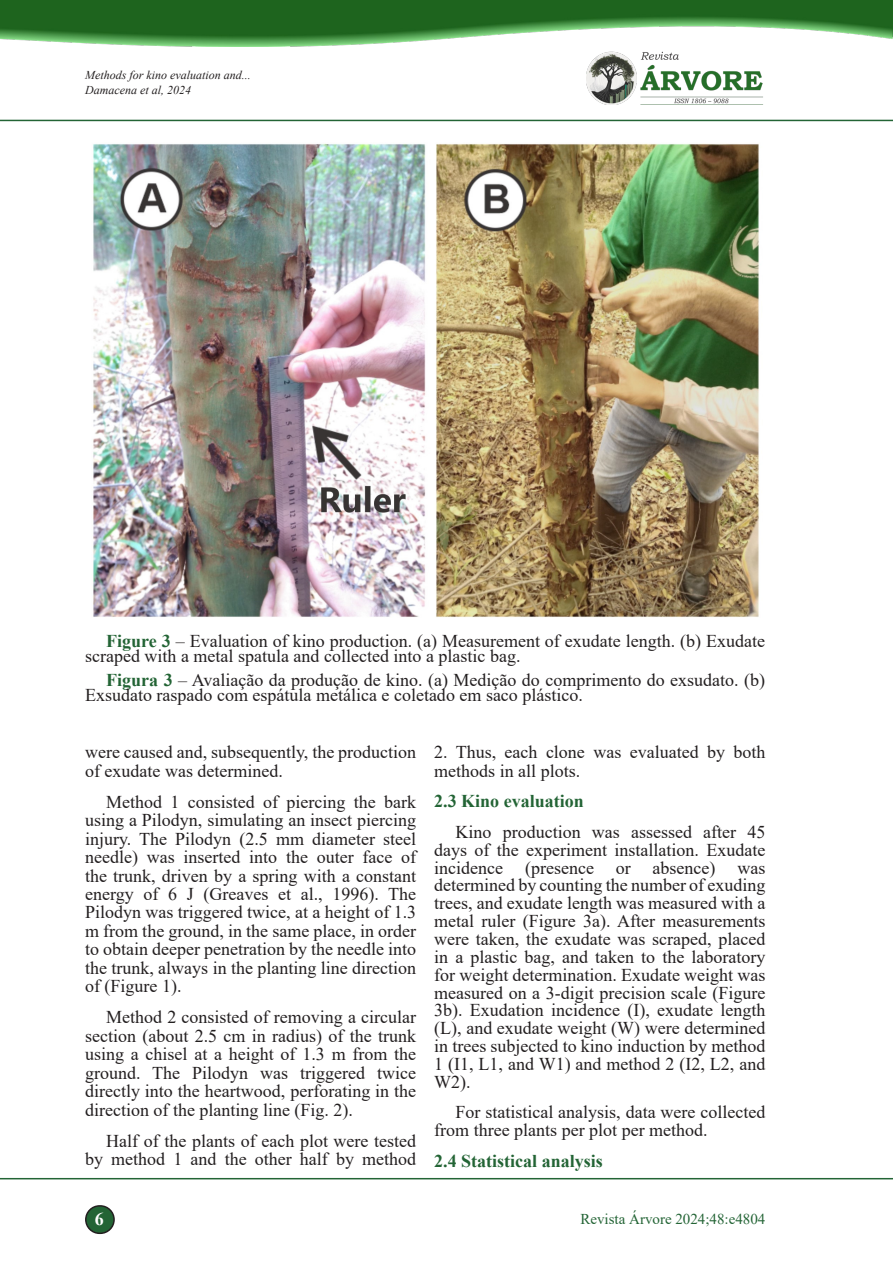
<style>
.page{position:relative;width:893px;height:1263px;background:#fff}
.page>*{position:absolute;margin:0;border:0;box-sizing:border-box;transform-origin:0 0}
.Texto{font:18px/18.5px "Times New Roman";color:#231f20}
.Título_2{font:700 18px "Times New Roman";color:#236435}
.t1{font:700 18px "Times New Roman";color:#fff}
.t2{font:15px "Times New Roman";color:#236435}
.Cabeçalho_pag__par{font:italic 12px "Times New Roman";color:#231f20}
.s1{font-weight:700;color:#236435}
</style>
<div class="page">
<img style="left:0;top:0;width:893px;height:47px">
<hr style="left:0;top:120px;width:893px;height:1px;background:#236435">
<hr style="left:0;top:1178px;width:893px;height:1px;background:#236435">
<div style="left:86px;top:1206px;width:28px;height:27px;background:#236435;border-radius:14px"></div>
<div style="left:85px;top:1205px;width:30px;height:29px;border:2px solid #231f20;border-radius:14px"></div>
<img style="left:587px;top:51px;width:176px;height:54px">
<img style="left:93px;top:143px;width:666px;height:475px">
<p class="Cabeçalho_pag__par" style="left:85px;top:67px;width:167px">Methods for kino evaluation and...</p>
<p class="Cabeçalho_pag__par" style="left:85px;top:82px;width:107px">Damacena et al, 2024</p>
<p class="Texto" style="left:85px;top:633px;width:682px;line-height:15px;text-indent:21px"><span class="s1">Figure 3</span> – Evaluation of kino production. (a) Measurement of exudate length. (b) Exudate scraped with a metal spatula and collected into a plastic bag.</p>
<p class="Texto" style="left:85px;top:671px;width:682px;line-height:15px;text-indent:21px"><span class="s1">Figura 3</span> – Avaliação da produção de kino. (a) Medição do comprimento do exsudato. (b)<br>Exsudato raspado com espátula metálica e coletado em saco plástico.</p>
<p class="Texto" style="left:85px;top:742px;width:333px">were caused and, subsequently, the production of exudate was determined.</p>
<p class="Texto" style="left:85px;top:792px;width:333px;text-align:justify;text-indent:21px">Method 1 consisted of piercing the bark using a Pilodyn, simulating an insect piercing injury. The Pilodyn (2.5 mm diameter steel needle) was inserted into the outer face of the trunk, driven by a spring with a constant energy of 6 J (Greaves et al., 1996). The Pilodyn was triggered twice, at a height of 1.3 m from the ground, in the same place, in order to obtain deeper penetration by the needle into the trunk, always in the planting line direction of (Figure 1).</p>
<p class="Texto" style="left:85px;top:1008px;width:333px;text-align:justify;text-indent:21px">Method 2 consisted of removing a circular section (about 2.5 cm in radius) of the trunk using a chisel at a height of 1.3 m from the ground. The Pilodyn was triggered twice directly into the heartwood, perforating in the direction of the planting line (Fig. 2).</p>
<p class="Texto" style="left:85px;top:1131px;width:333px;text-align:right">Half of the plants of each plot were tested by method 1 and the other half by method</p>
<p class="Texto" style="left:434px;top:742px;width:333px">2. Thus, each clone was evaluated by both methods in all plots.</p>
<p class="Título_2" style="left:434px;top:788px;width:151px">2.3 Kino evaluation</p>
<p class="Texto" style="left:434px;top:822px;width:333px;line-height:17.9px;text-align:justify;text-indent:21px">Kino production was assessed after 45 days of the experiment installation. Exudate incidence (presence or absence) was determined by counting the number of exuding trees, and exudate length was measured with a metal ruler (Figure 3a). After measurements were taken, the exudate was scraped, placed in a plastic bag, and taken to the laboratory for weight determination. Exudate weight was measured on a 3-digit precision scale (Figure 3b). Exudation incidence (I), exudate length (L), and exudate weight (W) were determined in trees subjected to kino induction by method 1 (I1, L1, and W1) and method 2 (I2, L2, and W2).</p>
<p class="Texto" style="left:434px;top:1103px;width:333px;line-height:17.9px;text-indent:21px">For statistical analysis, data were collected from three plants per plot per method.</p>
<p class="Título_2" style="left:434px;top:1148px;width:170px">2.4 Statistical analysis</p>
<p class="t1" style="left:95px;top:1206px;width:10px">6</p>
<p class="t2" style="left:580px;top:1208px;width:186px">Revista Árvore 2024;48:e4804</p>
</div>
